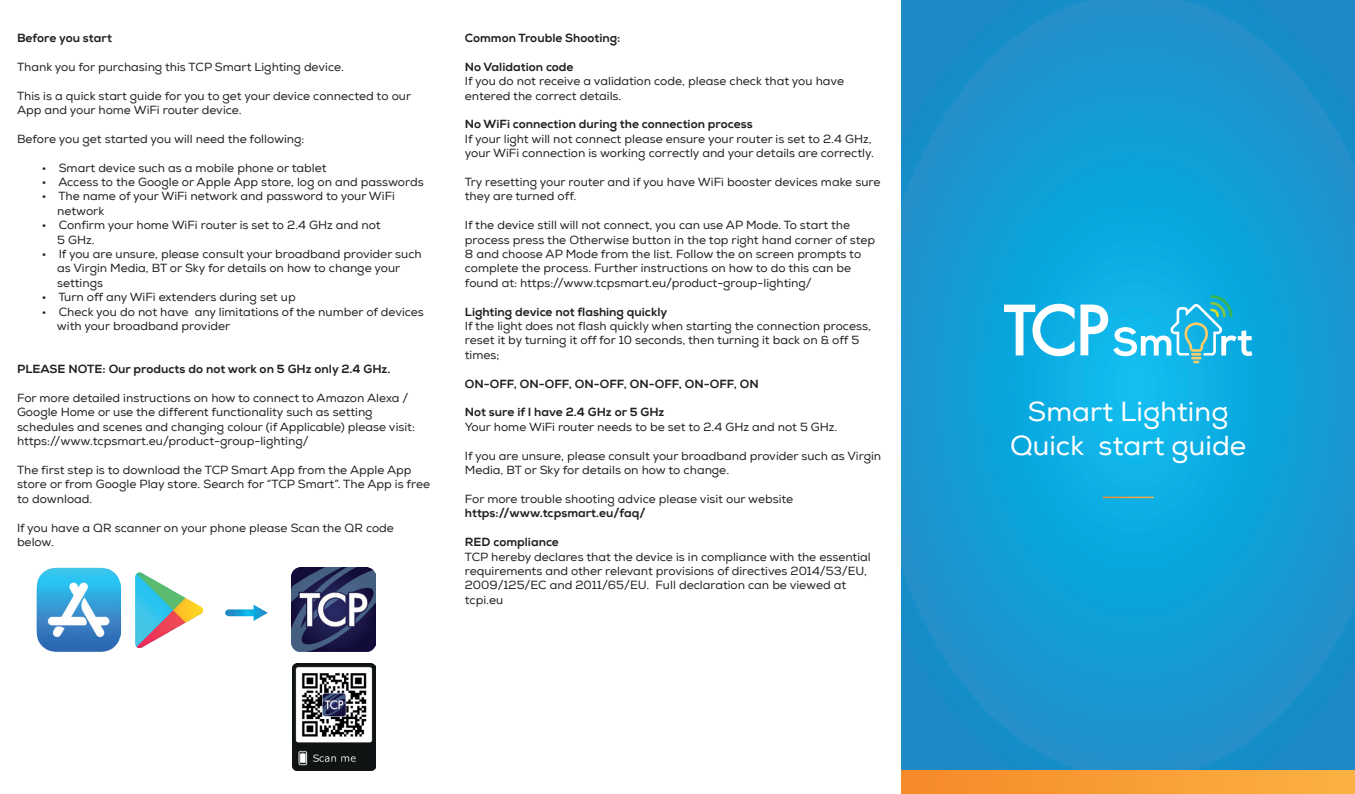
<style>
.page{position:relative;width:1355px;height:794px;background:#fff}
.page>*{position:absolute;margin:0;border:0;box-sizing:border-box;transform-origin:0 0}
.t1{font:28px/34.2px "Nexa";color:#fff;text-align:center}
.t2{font:12px/14.4px "Nexa";color:#231f20}
.t3{font:12px "Nexa X Bold";color:#231f20}
</style>
<div class="page">
<svg style="left:901px;top:0;width:454px;height:771px;background:#159bd3"></svg>
<div style="left:901px;top:771px;width:454px;height:23px;background:linear-gradient(to right,#f58929,#fbb242)"></div>
<svg style="left:1004px;top:304px;width:70px;height:52px"></svg>
<svg style="left:1080px;top:294px;width:172px;height:69px;background:#3fc0e6"></svg>
<hr style="left:1103px;top:496px;width:50px;height:2px;background:#fff">
<img style="left:37px;top:567px;width:84px;height:84px">
<img style="left:135px;top:572px;width:67px;height:75px">
<img style="left:292px;top:663px;width:83px;height:108px">
<img style="left:292px;top:567px;width:84px;height:84px">
<svg style="left:228px;top:609px;width:26px;height:7px"></svg>
<svg style="left:254px;top:605px;width:14px;height:16px"></svg>
<p class="t3" style="left:17px;top:30px;width:96px">Before you start</p>
<p class="t2" style="left:17px;top:60px;width:328px">Thank you for purchasing this TCP Smart Lighting device.</p>
<p class="t2" style="left:17px;top:88px;width:396px">This is a quick start guide for you to get your device connected to our<br>App and your home WiFi router device.</p>
<p class="t2" style="left:17px;top:132px;width:289px">Before you get started you will need the following:</p>
<p class="t2" style="left:42px;top:160px;width:286px">• Smart device such as a mobile phone or tablet</p>
<p class="t2" style="left:42px;top:175px;width:383px">• Access to the Google or Apple App store, log on and passwords</p>
<p class="t2" style="left:57px;top:189px;width:339px;text-indent:-15px">• The name of your WiFi network and password to your WiFi network</p>
<p class="t2" style="left:57px;top:218px;width:325px;text-indent:-15px">• Confirm your home WiFi router is set to 2.4 GHz and not<br>5 GHz.</p>
<p class="t2" style="left:57px;top:247px;width:366px;text-indent:-15px">• If you are unsure, please consult your broadband provider such as Virgin Media, BT or Sky for details on how to change your settings</p>
<p class="t2" style="left:42px;top:290px;width:255px">• Turn off any WiFi extenders during set up</p>
<p class="t2" style="left:57px;top:304px;width:369px;text-indent:-15px">• Check you do not have any limitations of the number of devices with your broadband provider</p>
<p class="t3" style="left:17px;top:362px;width:375px">PLEASE NOTE: Our products do not work on 5 GHz only 2.4 GHz.</p>
<p class="t2" style="left:17px;top:391px;width:399px">For more detailed instructions on how to connect to Amazon Alexa / Google Home or use the different functionality such as setting schedules and scenes and changing colour (if Applicable) please visit: https://www.tcpsmart.eu/product-group-lighting/</p>
<p class="t2" style="left:17px;top:463px;width:415px">The first step is to download the TCP Smart App from the Apple App store or from Google Play store. Search for “TCP Smart”. The App is free to download.</p>
<p class="t2" style="left:17px;top:520px;width:378px">If you have a QR scanner on your phone please Scan the QR code below.</p>
<p class="t3" style="left:465px;top:30px;width:157px">Common Trouble Shooting:</p>
<p class="t3" style="left:465px;top:59px;width:110px">No Validation code</p>
<p class="t2" style="left:465px;top:74px;width:381px">If you do not receive a validation code, please check that you have entered the correct details.</p>
<p class="t3" style="left:465px;top:117px;width:289px">No WiFi connection during the connection process</p>
<p class="t2" style="left:465px;top:132px;width:411px">If your light will not connect please ensure your router is set to 2.4 GHz, your WiFi connection is working correctly and your details are correctly.</p>
<p class="t2" style="left:465px;top:175px;width:417px">Try resetting your router and if you have WiFi booster devices make sure they are turned off.</p>
<p class="t2" style="left:465px;top:218px;width:412px">If the device still will not connect, you can use AP Mode. To start the process press the Otherwise button in the top right hand corner of step 8 and choose AP Mode from the list. Follow the on screen prompts to complete the process. Further instructions on how to do this can be found at: https://www.tcpsmart.eu/product-group-lighting/</p>
<p class="t3" style="left:465px;top:304px;width:204px">Lighting device not flashing quickly</p>
<p class="t2" style="left:465px;top:319px;width:407px">If the light does not flash quickly when starting the connection process, reset it by turning it off for 10 seconds, then turning it back on &amp; off 5 times;</p>
<p class="t3" style="left:465px;top:376px;width:295px">ON-OFF, ON-OFF, ON-OFF, ON-OFF, ON-OFF, ON</p>
<p class="t3" style="left:465px;top:405px;width:201px">Not sure if I have 2.4 GHz or 5 GHz</p>
<p class="t2" style="left:465px;top:420px;width:374px">Your home WiFi router needs to be set to 2.4 GHz and not 5 GHz.</p>
<p class="t2" style="left:465px;top:448px;width:418px">If you are unsure, please consult your broadband provider such as Virgin<br>Media, BT or Sky for details on how to change.</p>
<p class="t2" style="left:465px;top:492px;width:330px">For more trouble shooting advice please visit our website</p>
<p class="t3" style="left:465px;top:506px;width:182px">https://www.tcpsmart.eu/faq/</p>
<p class="t3" style="left:465px;top:534px;width:96px">RED compliance</p>
<p class="t2" style="left:465px;top:549px;width:407px">TCP hereby declares that the device is in compliance with the essential requirements and other relevant provisions of directives 2014/53/EU, 2009/125/EC and 2011/65/EU. Full declaration can be viewed at tcpi.eu</p>
<h1 class="t1" style="left:1010px;top:394px;width:238px">Smart Lighting<br>Quick start guide</h1>
</div>
